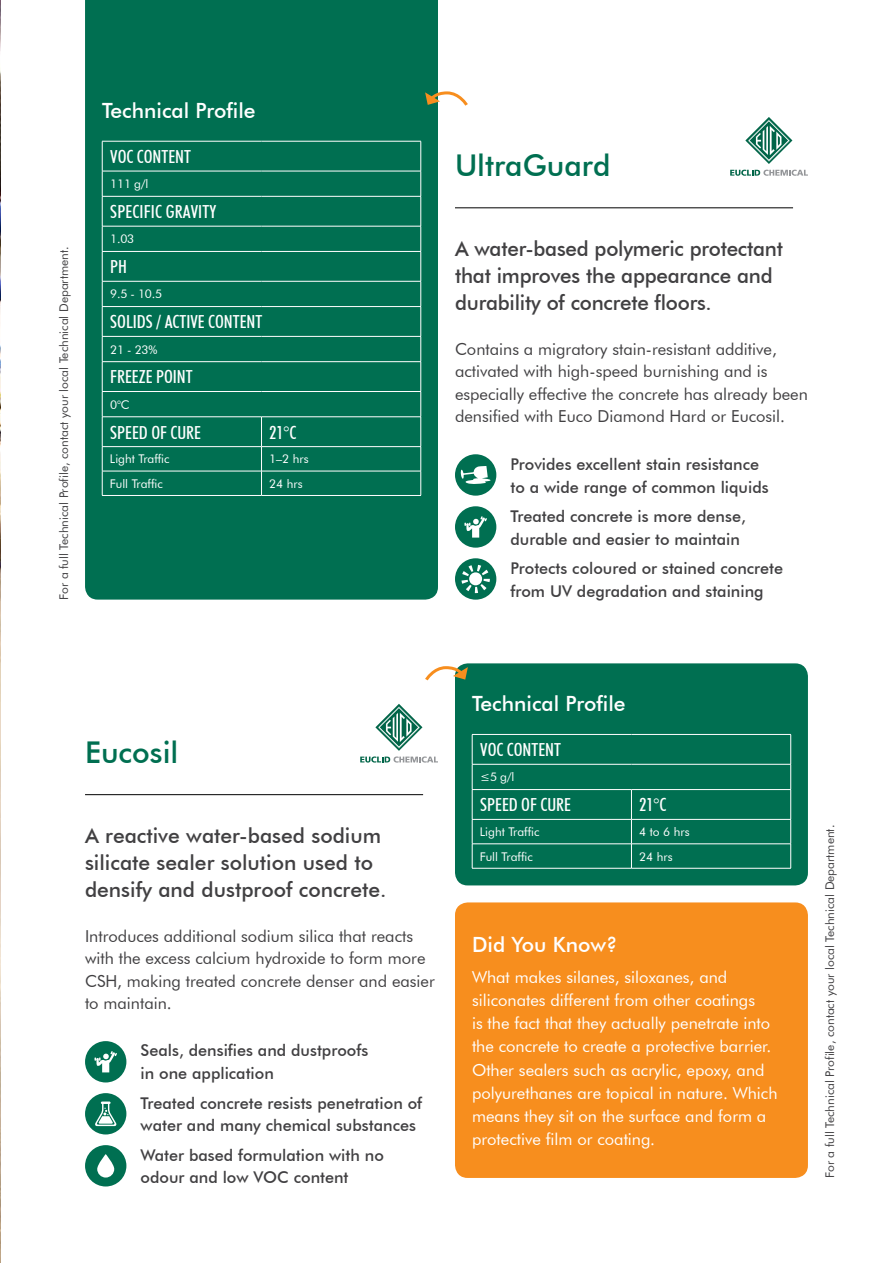
<style>
.page{position:relative;width:893px;height:1263px;background:#fff}
.page>*{position:absolute;margin:0;border:0;box-sizing:border-box;transform-origin:0 0}
.t1{font:500 30px "Futura BT";color:#006f51}
.t2{font:500 21px/27px "Futura BT";letter-spacing:-.01em;color:#414042}
.t3{font:500 21px "Futura BT";color:#fff}
.t4{font:500 condensed 18px "Futura BT";color:#fff}
.t5{font:16.5px/22.5px "Futura BT";color:#414042}
.t6{font:16.5px/23.1px "Futura BT";color:#fff}
.t7{font:500 16.2px/23px "Futura BT";color:#414042}
.t8{font:12px "Futura BT";color:#414042}
.t9{font:12px "Futura BT";color:#fff}
</style>
<div class="page">
<div style="left:455px;top:454px;width:41px;height:42px;background:#006f51;border-radius:50%"></div>
<svg style="left:461px;top:466px;width:30px;height:18px"></svg>
<div style="left:85px;top:1041px;width:41px;height:41px;background:#006f51;border-radius:50%"></div>
<svg style="left:94px;top:1051px;width:23px;height:21px"></svg>
<div style="left:455px;top:506px;width:41px;height:42px;background:#006f51;border-radius:50%"></div>
<svg style="left:464px;top:516px;width:23px;height:22px"></svg>
<div style="left:85px;top:1093px;width:41px;height:41px;background:#006f51;border-radius:50%"></div>
<svg style="left:95px;top:1101px;width:22px;height:25px"></svg>
<div style="left:455px;top:558px;width:41px;height:42px;background:#006f51;border-radius:50%"></div>
<svg style="left:461px;top:565px;width:29px;height:28px"></svg>
<div style="left:85px;top:1145px;width:41px;height:41px;background:#006f51;border-radius:50%"></div>
<svg style="left:97px;top:1154px;width:17px;height:23px"></svg>
<div style="left:85px;top:0;width:353px;height:600px;background:#006f51"></div>
<hr style="left:102px;top:141px;width:159px;height:1px;background:#fff">
<hr style="left:102px;top:141px;width:1px;height:30px;background:#fff">
<hr style="left:261px;top:141px;width:160px;height:1px;background:#fff">
<hr style="left:421px;top:141px;width:1px;height:30px;background:#fff">
<hr style="left:102px;top:171px;width:159px;height:1px;background:#fff">
<svg style="left:102px;top:171px;width:1px;height:25px"></svg>
<hr style="left:261px;top:171px;width:160px;height:1px;background:#fff">
<svg style="left:421px;top:171px;width:1px;height:25px"></svg>
<hr style="left:102px;top:196px;width:159px;height:1px;background:#fff">
<hr style="left:102px;top:196px;width:1px;height:30px;background:#fff">
<hr style="left:261px;top:196px;width:160px;height:1px;background:#fff">
<hr style="left:421px;top:196px;width:1px;height:30px;background:#fff">
<hr style="left:102px;top:226px;width:159px;height:1px;background:#fff">
<hr style="left:261px;top:226px;width:160px;height:1px;background:#fff">
<hr style="left:102px;top:251px;width:159px;height:1px;background:#fff">
<hr style="left:261px;top:251px;width:160px;height:1px;background:#fff">
<hr style="left:102px;top:281px;width:159px;height:1px;background:#fff">
<hr style="left:261px;top:281px;width:160px;height:1px;background:#fff">
<hr style="left:102px;top:306px;width:159px;height:1px;background:#fff">
<hr style="left:261px;top:306px;width:160px;height:1px;background:#fff">
<hr style="left:102px;top:336px;width:159px;height:1px;background:#fff">
<hr style="left:261px;top:336px;width:160px;height:1px;background:#fff">
<hr style="left:102px;top:361px;width:159px;height:1px;background:#fff">
<hr style="left:261px;top:361px;width:160px;height:1px;background:#fff">
<hr style="left:102px;top:391px;width:159px;height:1px;background:#fff">
<hr style="left:261px;top:391px;width:160px;height:1px;background:#fff">
<hr style="left:102px;top:416px;width:159px;height:1px;background:#fff">
<hr style="left:261px;top:416px;width:160px;height:1px;background:#fff">
<hr style="left:102px;top:446px;width:159px;height:1px;background:#fff">
<hr style="left:102px;top:471px;width:159px;height:1px;background:#fff">
<svg style="left:102px;top:226px;width:1px;height:269px"></svg>
<hr style="left:261px;top:471px;width:160px;height:1px;background:#fff">
<svg style="left:261px;top:417px;width:1px;height:78px"></svg>
<svg style="left:421px;top:226px;width:1px;height:269px"></svg>
<hr style="left:102px;top:495px;width:159px;height:1px;background:#fff">
<hr style="left:261px;top:495px;width:160px;height:1px;background:#fff">
<hr style="left:261px;top:446px;width:160px;height:1px;background:#fff">
<svg style="left:425px;top:90px;width:43px;height:18px"></svg>
<img style="left:0;top:0;width:1px;height:1263px">
<div style="left:455px;top:663px;width:353px;height:222px;background:#006f51;border-radius:13px"></div>
<hr style="left:472px;top:734px;width:159px;height:1px;background:#fff">
<hr style="left:631px;top:734px;width:160px;height:1px;background:#fff">
<hr style="left:472px;top:764px;width:159px;height:1px;background:#fff">
<hr style="left:631px;top:764px;width:160px;height:1px;background:#fff">
<hr style="left:472px;top:789px;width:159px;height:1px;background:#fff">
<hr style="left:631px;top:789px;width:160px;height:1px;background:#fff">
<hr style="left:472px;top:819px;width:159px;height:1px;background:#fff">
<hr style="left:472px;top:843px;width:159px;height:1px;background:#fff">
<svg style="left:472px;top:735px;width:1px;height:133px"></svg>
<hr style="left:631px;top:843px;width:160px;height:1px;background:#fff">
<svg style="left:631px;top:790px;width:1px;height:78px"></svg>
<svg style="left:790px;top:735px;width:1px;height:133px"></svg>
<hr style="left:472px;top:868px;width:159px;height:1px;background:#fff">
<hr style="left:631px;top:868px;width:160px;height:1px;background:#fff">
<hr style="left:631px;top:819px;width:160px;height:1px;background:#fff">
<div style="left:455px;top:902px;width:353px;height:276px;background:#f78e1e;border-radius:13px"></div>
<hr style="left:455px;top:208px;width:338px;height:1px;background:#000">
<hr style="left:85px;top:794px;width:338px;height:1px;background:#000">
<svg style="left:745px;top:117px;width:47px;height:47px"></svg>
<svg style="left:730px;top:170px;width:78px;height:6px"></svg>
<svg style="left:360px;top:704px;width:78px;height:58px"></svg>
<svg style="left:425px;top:665px;width:43px;height:16px"></svg>
<p class="t8" style="left:56px;top:600px;width:354px;rotate:-90deg">For a full Technical Profile, contact your local Technical Department.</p>
<p class="t3" style="left:102px;top:98px;width:155px">Technical Profile</p>
<p class="t4" style="left:110px;top:146px;width:82px">VOC CONTENT</p>
<p class="t9" style="left:110px;top:177px;width:40px">111 g/l</p>
<p class="t4" style="left:110px;top:201px;width:108px">SPECIFIC GRAVITY</p>
<p class="t9" style="left:110px;top:232px;width:26px">1.03</p>
<p class="t4" style="left:110px;top:256px;width:18px">PH</p>
<p class="t9" style="left:110px;top:287px;width:53px">9.5 - 10.5</p>
<p class="t4" style="left:110px;top:311px;width:154px">SOLIDS / ACTIVE CONTENT</p>
<p class="t9" style="left:110px;top:342px;width:48px">21 - 23%</p>
<p class="t4" style="left:110px;top:366px;width:84px">FREEZE POINT</p>
<p class="t9" style="left:110px;top:397px;width:21px">0°C</p>
<p class="t4" style="left:110px;top:421px;width:92px">SPEED OF CURE</p>
<p class="t4" style="left:270px;top:421px;width:28px">21°C</p>
<p class="t9" style="left:110px;top:452px;width:61px">Light Traffic</p>
<p class="t9" style="left:269px;top:452px;width:41px">1–2 hrs</p>
<p class="t9" style="left:110px;top:476px;width:54px">Full Traffic</p>
<p class="t9" style="left:269px;top:476px;width:35px">24 hrs</p>
<h1 class="t1" style="left:455px;top:147px;width:157px">UltraGuard</h1>
<p class="t2" style="left:455px;top:235px;width:330px">A water-based polymeric protectant that improves the appearance and durability of concrete floors.</p>
<p class="t5" style="left:455px;top:338px;width:354px">Contains a migratory stain-resistant additive, activated with high-speed burnishing and is especially effective the concrete has already been densified with Euco Diamond Hard or Eucosil.</p>
<p class="t7" style="left:510px;top:452px;width:260px">Provides excellent stain resistance to a wide range of common liquids</p>
<p class="t7" style="left:510px;top:504px;width:237px">Treated concrete is more dense, durable and easier to maintain</p>
<p class="t7" style="left:510px;top:556px;width:274px">Protects coloured or stained concrete from UV degradation and staining</p>
<h1 class="t1" style="left:85px;top:734px;width:95px">Eucosil</h1>
<p class="t2" style="left:85px;top:821px;width:303px">A reactive water-based sodium silicate sealer solution used to densify and dustproof concrete.</p>
<p class="t5" style="left:85px;top:924px;width:351px">Introduces additional sodium silica that reacts with the excess calcium hydroxide to form more CSH, making treated concrete denser and easier to maintain.</p>
<p class="t7" style="left:141px;top:1039px;width:229px">Seals, densifies and dustproofs in one application</p>
<p class="t7" style="left:141px;top:1091px;width:283px">Treated concrete resists penetration of water and many chemical substances</p>
<p class="t7" style="left:141px;top:1143px;width:245px">Water based formulation with no odour and low VOC content</p>
<p class="t3" style="left:472px;top:691px;width:155px">Technical Profile</p>
<p class="t4" style="left:480px;top:739px;width:82px">VOC CONTENT</p>
<p class="t9" style="left:480px;top:770px;width:36px">≤5 g/l</p>
<p class="t4" style="left:480px;top:794px;width:92px">SPEED OF CURE</p>
<p class="t4" style="left:639px;top:794px;width:28px">21°C</p>
<p class="t9" style="left:480px;top:825px;width:61px">Light Traffic</p>
<p class="t9" style="left:639px;top:825px;width:52px">4 to 6 hrs</p>
<p class="t9" style="left:480px;top:849px;width:54px">Full Traffic</p>
<p class="t9" style="left:639px;top:849px;width:35px">24 hrs</p>
<p class="t3" style="left:472px;top:931px;width:147px">Did You Know?</p>
<p class="t6" style="left:472px;top:965px;width:307px">What makes silanes, siloxanes, and siliconates different from other coatings<br>is the fact that they actually penetrate into the concrete to create a protective barrier.<br>Other sealers such as acrylic, epoxy, and polyurethanes are topical in nature. Which means they sit on the surface and form a protective film or coating.</p>
<p class="t8" style="left:822px;top:1178px;width:354px;rotate:-90deg">For a full Technical Profile, contact your local Technical Department.</p>
</div>
